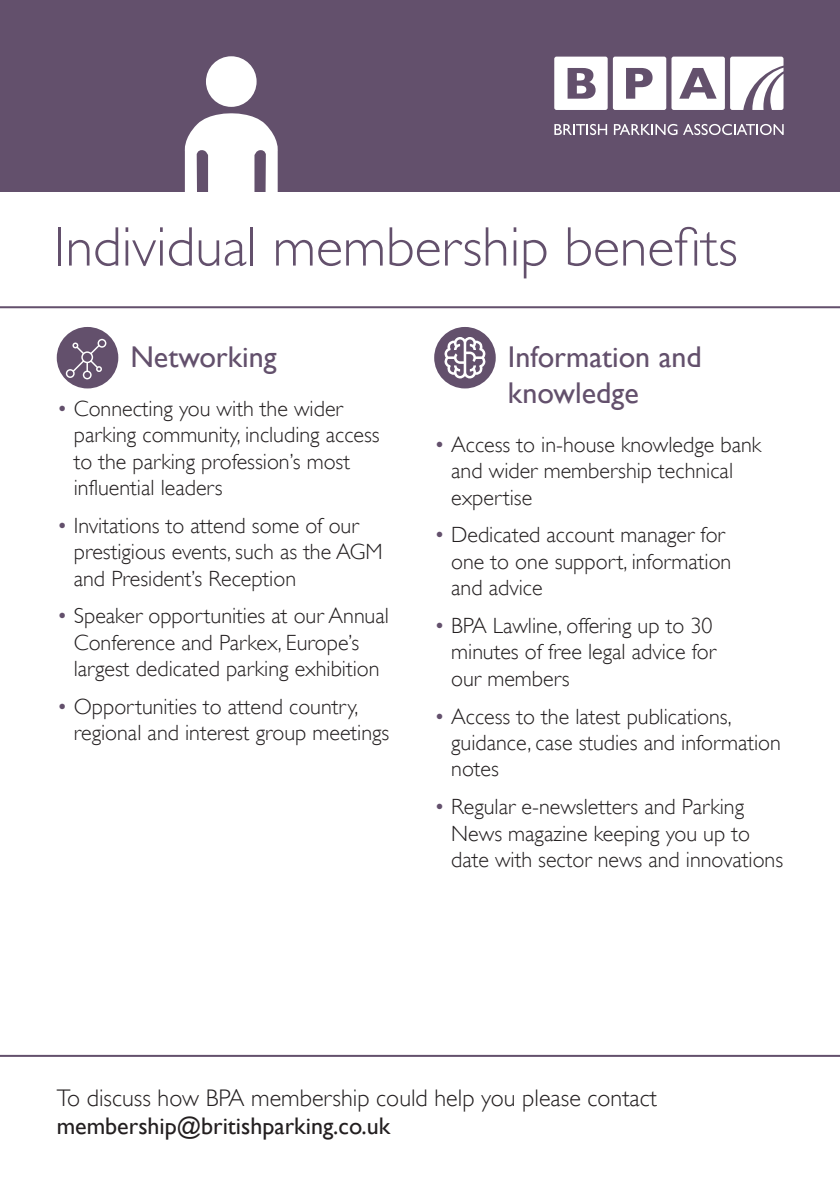
<style>
.page{position:relative;width:840px;height:1191px;background:#fff}
.page>*{position:absolute;margin:0;border:0;box-sizing:border-box;transform-origin:0 0}
.t1{font:300 56px "Gill Sans";color:#63506c}
.Sub_Header{font:30px/36px "Gill Sans";color:#63506c}
.t2{font:300 24px/28.8px "Gill Sans";color:#231f20}
.t3{font:300 22px/26.4px "Gill Sans";color:#231f20}
.s1{color:#63506c}
.s2{font-weight:400}
</style>
<div class="page">
<div style="left:0;top:0;width:839px;height:192px;background:#63506c"></div>
<svg style="left:554px;top:124px;width:52px;height:11px"></svg>
<svg style="left:613px;top:124px;width:170px;height:11px"></svg>
<svg style="left:554px;top:57px;width:229px;height:53px"></svg>
<div style="left:206px;top:56px;width:50px;height:51px;background:#fff;border-radius:50%"></div>
<svg style="left:184px;top:113px;width:94px;height:79px"></svg>
<hr style="left:0;top:306px;width:839px;height:2px;background:#63506c">
<div style="left:57px;top:327px;width:61px;height:61px;background:#63506c;border-radius:50%"></div>
<svg style="left:66px;top:339px;width:40px;height:40px"></svg>
<div style="left:434px;top:327px;width:61px;height:61px;background:#63506c;border-radius:50%"></div>
<svg style="left:444px;top:337px;width:41px;height:41px"></svg>
<hr style="left:0;top:1054px;width:839px;height:2px;background:#63506c">
<p class="t1" style="left:54px;top:214px;width:685px">Individual membership benefits</p>
<p class="Sub_Header" style="left:130px;top:338px;width:147px">Networking</p>
<p class="t3" style="left:74px;top:395px;width:307px;text-indent:-17px"><span class="s1">•</span> Connecting you with the wider parking community, including access to the parking profession’s most influential leaders</p>
<p class="t3" style="left:74px;top:512px;width:310px;text-indent:-17px"><span class="s1">•</span> Invitations to attend some of our prestigious events, such as the AGM and President’s Reception</p>
<p class="t3" style="left:57px;top:602px;width:333px;text-align:center"><span class="s1">•</span> Speaker opportunities at our Annual<br>Conference and Parkex, Europe’s largest dedicated parking exhibition</p>
<p class="t3" style="left:74px;top:693px;width:317px;text-indent:-17px"><span class="s1">•</span> Opportunities to attend country, regional and interest group meetings</p>
<p class="Sub_Header" style="left:507px;top:338px;width:195px">Information and knowledge</p>
<p class="t3" style="left:451px;top:431px;width:311px;text-indent:-17px"><span class="s1">•</span> Access to in-house knowledge bank and wider membership technical expertise</p>
<p class="t3" style="left:451px;top:522px;width:281px;text-indent:-17px"><span class="s1">•</span> Dedicated account manager for one to one support, information and advice</p>
<p class="t3" style="left:451px;top:612px;width:266px;text-indent:-17px"><span class="s1">•</span> BPA Lawline, offering up to 30 minutes of free legal advice for our members</p>
<p class="t3" style="left:451px;top:703px;width:331px;text-indent:-17px"><span class="s1">•</span> Access to the latest publications, guidance, case studies and information notes</p>
<p class="t3" style="left:451px;top:793px;width:333px;text-indent:-17px"><span class="s1">•</span> Regular e-newsletters and Parking<br>News magazine keeping you up to date with sector news and innovations</p>
<p class="t2" style="left:57px;top:1083px;width:601px">To discuss how BPA membership could help you please contact <span class="s2">membership@britishparking.co.uk</span></p>
</div>
